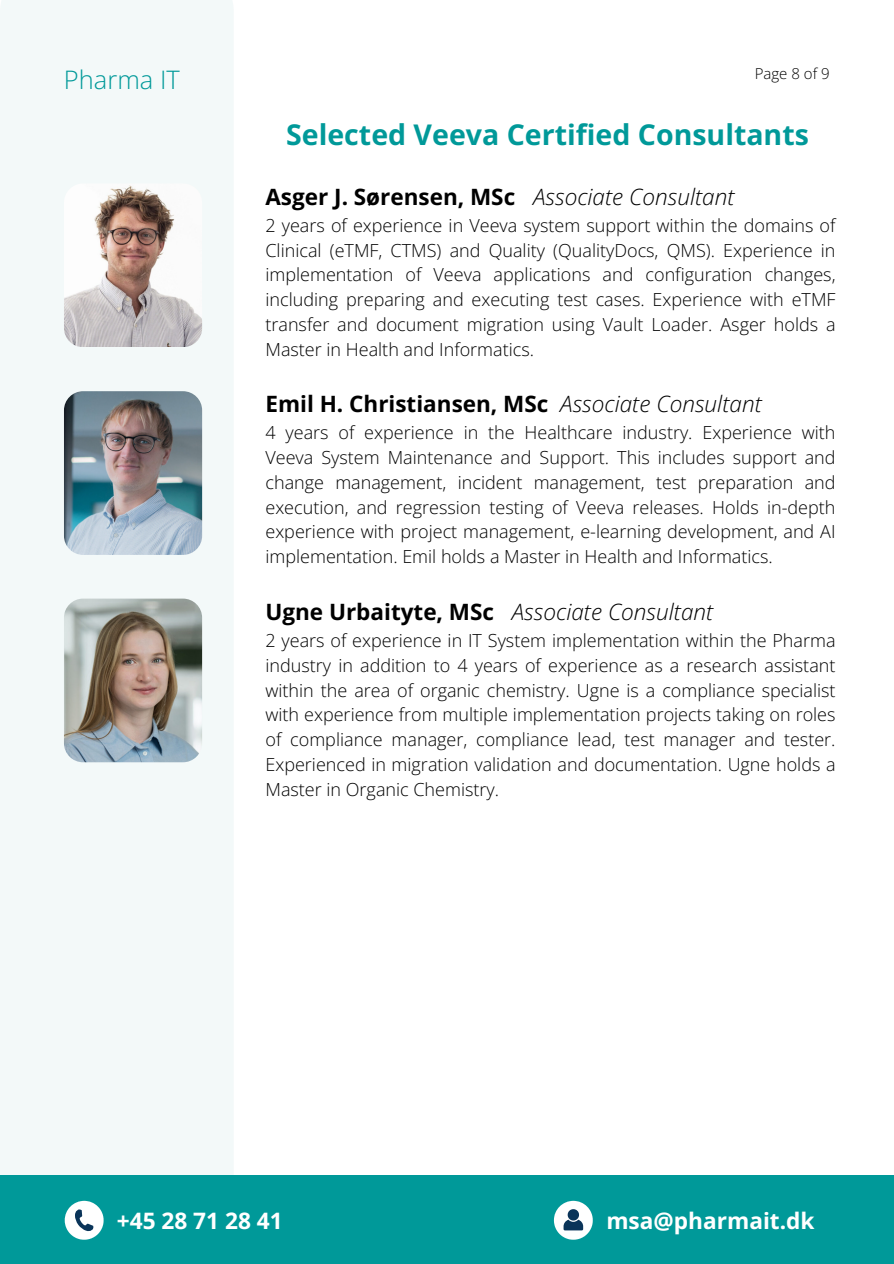
<style>
.page{position:relative;width:894px;height:1264px;background:#fff}
.page>*{position:absolute;margin:0;border:0;box-sizing:border-box;transform-origin:0 0}
.t1{font:700 28.5px "Open Sans";color:#099}
.t2{font:300 25.5px "Open Sans";color:#099}
.t3{font:700 22.65px "Open Sans";color:#fff}
.t4{font:700 22.5px "Open Sans";color:#000}
.t5{font:italic 300 22.5px "Open Sans";color:#000}
.t6{font:300 18px/24.8px "Open Sans";color:#000;text-align:justify}
.t7{font:300 15px "Open Sans";color:#000}
.s1{font-weight:300;font-style:italic}
.s2{font-weight:700;font-style:normal}
</style>
<div class="page">
<div style="left:0;top:0;width:233px;height:1175px;background:#f3f9f9"></div>
<img style="left:64px;top:183px;width:138px;height:164px;border-radius:19px">
<img style="left:64px;top:391px;width:138px;height:163px;border-radius:19px">
<div style="left:0;top:1175px;width:893px;height:88px;background:#099"></div>
<svg style="left:553px;top:1200px;width:39px;height:39px"></svg>
<svg style="left:65px;top:1200px;width:39px;height:39px"></svg>
<img style="left:64px;top:598px;width:138px;height:164px;border-radius:19px">
<h4 class="t2" style="left:64px;top:62px;width:117px">Pharma IT</h4>
<h4 class="t7" style="left:754px;top:63px;width:76px">Page 8 of 9</h4>
<h3 class="t1" style="left:286px;top:114px;width:524px">Selected Veeva Certified Consultants</h3>
<h2 class="t4" style="left:265px;top:181px;width:470px">Asger J. Sørensen, MSc <span class="s1">Associate Consultant</span></h2>
<h2 class="t6" style="left:265px;top:212px;width:571px">2 years of experience in Veeva system support within the domains of Clinical (eTMF, CTMS) and Quality (QualityDocs, QMS). Experience in implementation of Veeva applications and configuration changes, including preparing and executing test cases. Experience with eTMF transfer and document migration using Vault Loader. Asger holds a Master in Health and Informatics.</h2>
<p class="t4" style="left:265px;top:388px;width:497px">Emil H. Christiansen, MSc <span class="s1">Associate Consultant</span></p>
<p class="t6" style="left:265px;top:420px;width:571px">4 years of experience in the Healthcare industry. Experience with Veeva System Maintenance and Support. This includes support and change management, incident management, test preparation and execution, and regression testing of Veeva releases. Holds in-depth experience with project management, e-learning development, and AI implementation. Emil holds a Master in Health and Informatics.</p>
<p class="t5" style="left:265px;top:596px;width:449px"><span class="s2">Ugne Urbaityte, MSc</span> Associate Consultant</p>
<p class="t6" style="left:265px;top:627px;width:571px">2 years of experience in IT System implementation within the Pharma industry in addition to 4 years of experience as a research assistant within the area of organic chemistry. Ugne is a compliance specialist with experience from multiple implementation projects taking on roles of compliance manager, compliance lead, test manager and tester.<br>Experienced in migration validation and documentation. Ugne holds a Master in Organic Chemistry.</p>
<h1 class="t3" style="left:117px;top:1204px;width:167px">+45 28 71 28 41</h1>
<h4 class="t3" style="left:606px;top:1204px;width:210px">msa@pharmait.dk</h4>
</div>
